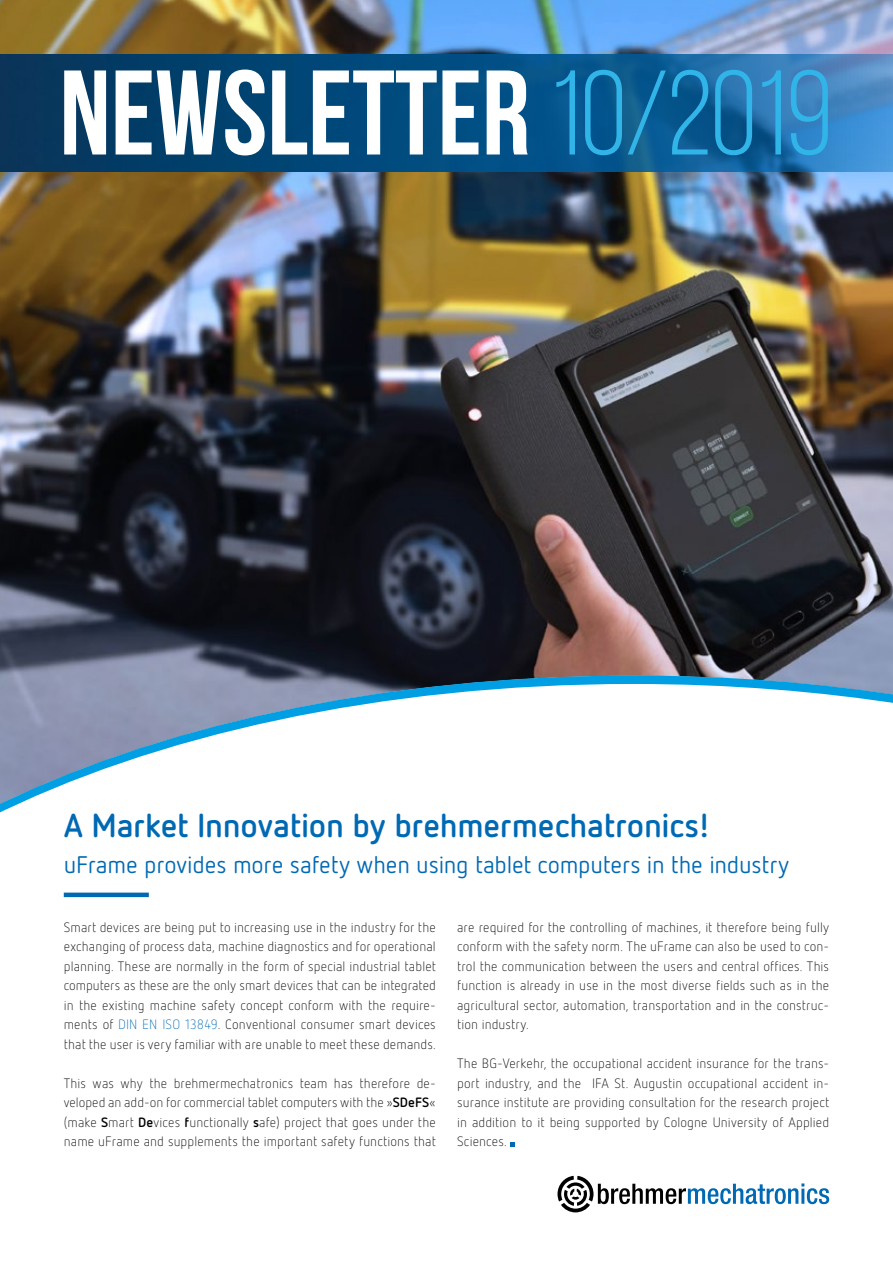
<style>
.page{position:relative;width:893px;height:1263px;background:#fff}
.page>*{position:absolute;margin:0;border:0;box-sizing:border-box;transform-origin:0 0}
.t1{font:700 120px "Bebas Neue";color:#fff}
.t2{font:700 33px "Netto Pro";letter-spacing:-.005em;color:#0069b4}
.t3{font:24px "Netto Pro";letter-spacing:-.01em;color:#0069b4}
.t4{font:300 13.5px/19.5px "Netto Pro";letter-spacing:.01em;color:#000;text-align:justify}
.s1{font-weight:400;color:#31b5e9}
.s2{color:#006ab5}
.s3{font-weight:700}
</style>
<div class="page">
<img style="left:0;top:0;width:893px;height:675px">
<svg style="left:0;top:675px;width:893px;height:138px"></svg>
<svg style="left:557px;top:1176px;width:272px;height:36px"></svg>
<img style="left:0;top:54px;width:893px;height:117px">
<hr style="left:64px;top:893px;width:85px;height:4px;background:#0069b4">
<svg style="left:510px;top:1142px;width:5px;height:4px"></svg>
<h1 class="t1" style="left:60px;top:47px;width:774px">NEWSLETTER <span class="s1">10/2019</span></h1>
<h2 class="t2" style="left:64px;top:803px;width:649px">A Market Innovation by brehmermechatronics!</h2>
<h3 class="t3" style="left:64px;top:849px;width:727px">uFrame provides more safety when using tablet computers in the industry</h3>
<p class="t4" style="left:64px;top:917px;width:374px">Smart devices are being put to increasing use in the industry for the exchanging of process data, machine diagnostics and for operational planning. These are normally in the form of special industrial tablet computers as these are the only smart devices that can be integrated in the existing machine safety concept conform with the require&shy;ments of <span class="s2">DIN EN ISO 13849</span>. Conventional consumer smart devices that the user is very familiar with are unable to meet these demands.</p>
<p class="t4" style="left:64px;top:1073px;width:374px">This was why the brehmermechatronics team has therefore de&shy;veloped an add-on for commercial tablet computers with the »<span class="s3">SDeFS</span>« (make <span class="s3">S</span>mart <span class="s3">De</span>vices <span class="s3">f</span>unctionally <span class="s3">s</span>afe) project that goes under the name uFrame and supplements the important safety functions that</p>
<p class="t4" style="left:457px;top:917px;width:374px">are required for the controlling of machines, it therefore being fully conform with the safety norm. The uFrame can also be used to con&shy;trol the communication between the users and central offices. This function is already in use in the most diverse fields such as in the agricultural sector, automation, transportation and in the construc&shy;tion industry.</p>
<p class="t4" style="left:457px;top:1053px;width:374px">The BG-Verkehr, the occupational accident insurance for the trans&shy;port industry, and the IFA St. Augustin occupational accident in&shy;surance institute are providing consultation for the research project in addition to it being supported by Cologne University of Applied Sciences.</p>
</div>
